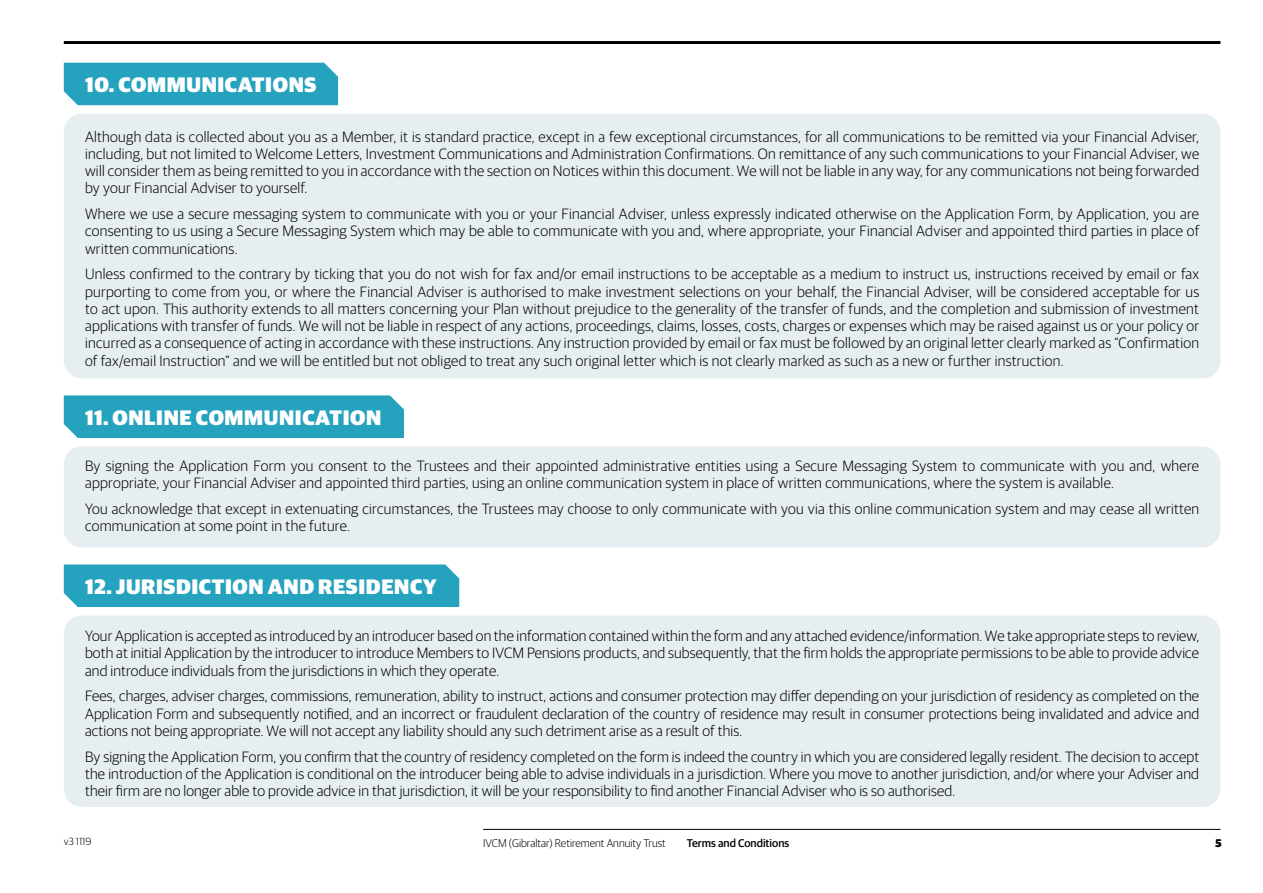
<style>
.page{position:relative;width:1263px;height:893px;background:#fff}
.page>*{position:absolute;margin:0;border:0;box-sizing:border-box;transform-origin:0 0}
.t1{font:900 21px "Guardian Sans";letter-spacing:.03em;color:#fff}
.t2{font:300 15px/17.2px "Guardian Sans";letter-spacing:.02em;color:#000;text-align:justify}
.t3{font:300 11.25px "Guardian Sans";color:#000}
.t4{font:500 11.25px "Guardian Sans";color:#000}
.t5{font:900 11.25px "Guardian Sans";color:#000}
.t6{font:300 10.5px "Guardian Sans";color:#000}
</style>
<div class="page">
<hr style="left:483px;top:829px;width:737px;height:1px;background:#000">
<hr style="left:64px;top:41px;width:1156px;height:3px;background:#000">
<div style="left:64px;top:114px;width:1156px;height:264px;background:#e6eef2;border-radius:18px"></div>
<div style="left:64px;top:63px;width:274px;height:42px;background:#25a2be"></div>
<div style="left:64px;top:395px;width:340px;height:43px;background:#25a2be"></div>
<div style="left:64px;top:446px;width:1156px;height:101px;background:#e6eef2;border-radius:18px"></div>
<div style="left:64px;top:564px;width:395px;height:43px;background:#25a2be"></div>
<div style="left:64px;top:615px;width:1156px;height:192px;background:#e6eef2;border-radius:18px"></div>
<h1 class="t1" style="left:85px;top:69px;width:233px">10. COMMUNICATIONS</h1>
<p class="t2" style="left:85px;top:127px;width:1116px">Although data is collected about you as a Member, it is standard practice, except in a few exceptional circumstances, for all communications to be remitted via your Financial Adviser, including, but not limited to Welcome Letters, Investment Communications and Administration Confirmations. On remittance of any such communications to your Financial Adviser, we will consider them as being remitted to you in accordance with the section on Notices within this document. We will not be liable in any way, for any communications not being forwarded by your Financial Adviser to yourself.</p>
<p class="t2" style="left:85px;top:204px;width:1115px">Where we use a secure messaging system to communicate with you or your Financial Adviser, unless expressly indicated otherwise on the Application Form, by Application, you are consenting to us using a Secure Messaging System which may be able to communicate with you and, where appropriate, your Financial Adviser and appointed third parties in place of written communications.</p>
<p class="t2" style="left:85px;top:264px;width:1116px">Unless confirmed to the contrary by ticking that you do not wish for fax and/or email instructions to be acceptable as a medium to instruct us, instructions received by email or fax purporting to come from you, or where the Financial Adviser is authorised to make investment selections on your behalf, the Financial Adviser, will be considered acceptable for us to act upon. This authority extends to all matters concerning your Plan without prejudice to the generality of the transfer of funds, and the completion and submission of investment applications with transfer of funds. We will not be liable in respect of any actions, proceedings, claims, losses, costs, charges or expenses which may be raised against us or your policy or incurred as a consequence of acting in accordance with these instructions. Any instruction provided by email or fax must be followed by an original letter clearly marked as “Confirmation of fax/email Instruction” and we will be entitled but not obliged to treat any such original letter which is not clearly marked as such as a new or further instruction.</p>
<h1 class="t1" style="left:85px;top:402px;width:298px">11. ONLINE COMMUNICATION</h1>
<p class="t2" style="left:85px;top:456px;width:1115px">By signing the Application Form you consent to the Trustees and their appointed administrative entities using a Secure Messaging System to communicate with you and, where appropriate, your Financial Adviser and appointed third parties, using an online communication system in place of written communications, where the system is available.</p>
<p class="t2" style="left:85px;top:499px;width:1116px">You acknowledge that except in extenuating circumstances, the Trustees may choose to only communicate with you via this online communication system and may cease all written communication at some point in the future.</p>
<h1 class="t1" style="left:85px;top:571px;width:353px">12. JURISDICTION AND RESIDENCY</h1>
<p class="t2" style="left:85px;top:626px;width:1116px">Your Application is accepted as introduced by an introducer based on the information contained within the form and any attached evidence/information. We take appropriate steps to review, both at initial Application by the introducer to introduce Members to IVCM Pensions products, and subsequently, that the firm holds the appropriate permissions to be able to provide advice and introduce individuals from the jurisdictions in which they operate.</p>
<p class="t2" style="left:85px;top:686px;width:1116px">Fees, charges, adviser charges, commissions, remuneration, ability to instruct, actions and consumer protection may differ depending on your jurisdiction of residency as completed on the Application Form and subsequently notified, and an incorrect or fraudulent declaration of the country of residence may result in consumer protections being invalidated and advice and actions not being appropriate. We will not accept any liability should any such detriment arise as a result of this.</p>
<p class="t2" style="left:85px;top:747px;width:1116px">By signing the Application Form, you confirm that the country of residency completed on the form is indeed the country in which you are considered legally resident. The decision to accept the introduction of the Application is conditional on the introducer being able to advise individuals in a jurisdiction. Where you move to another jurisdiction, and/or where your Adviser and their firm are no longer able to provide advice in that jurisdiction, it will be your responsibility to find another Financial Adviser who is so authorised.</p>
<p class="t6" style="left:64px;top:834px;width:29px">v3 1119</p>
<p class="t3" style="left:483px;top:835px;width:184px">IVCM (Gibraltar) Retirement Annuity Trust</p>
<p class="t4" style="left:687px;top:834px;width:104px">Terms and Conditions</p>
<p class="t5" style="left:1215px;top:834px;width:8px">5</p>
</div>
